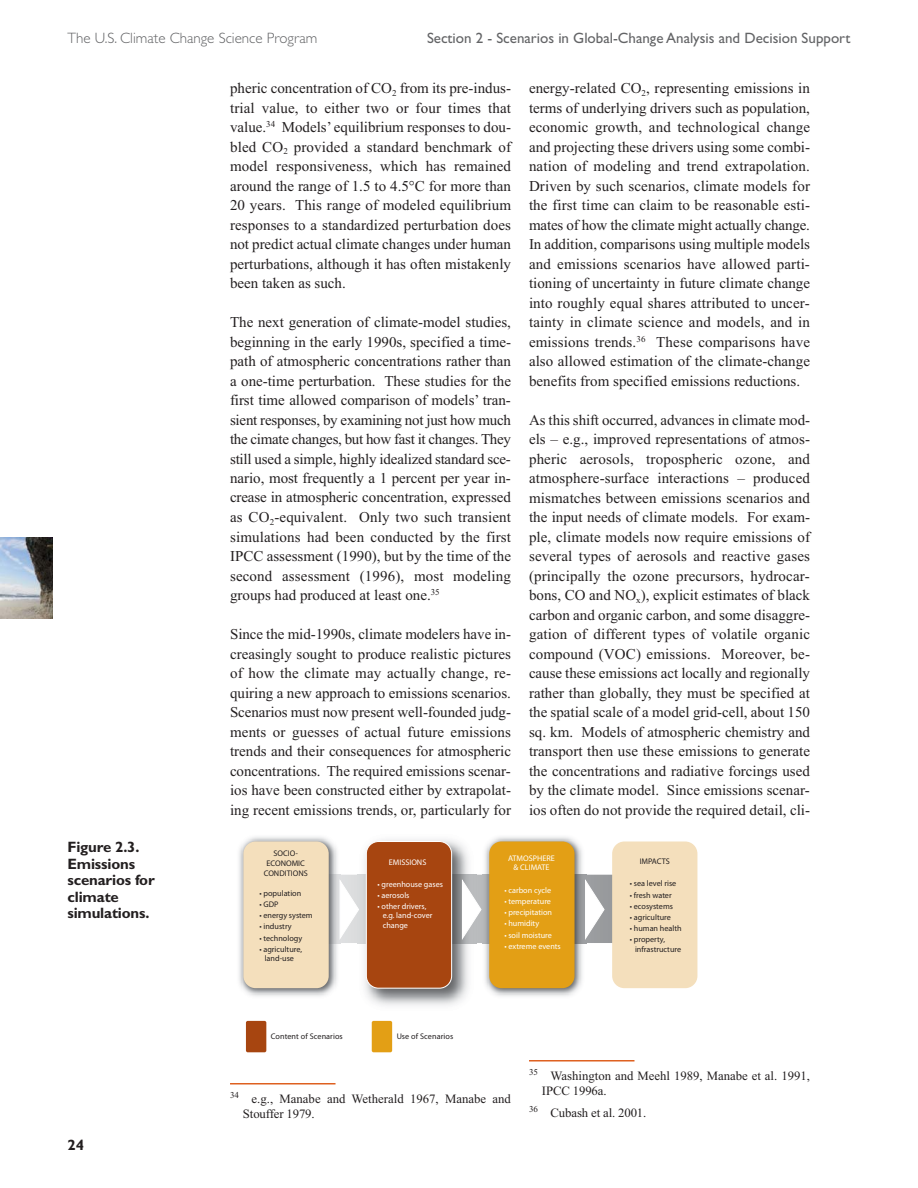
<style>
.page{position:relative;width:918px;height:1188px;background:#fff}
.page>*{position:absolute;margin:0;border:0;box-sizing:border-box;transform-origin:0 0}
.t1{font:15px/19.5px "Times New Roman";color:#231f20;text-align:justify}
.t2{font:15px "Gill Sans";color:#636466}
.t3{font:700 15px/16.5px "Gill Sans";letter-spacing:-.01em;color:#231f20}
.t4{font:300 15px "Gill Sans";color:#636466}
.t5{font:12.75px/15px "Times New Roman";color:#231f20}
.t6{font:8.1px/9.1px "Gill Sans";color:#231f20;text-align:center}
.t7{font:8.1px/9.1px "Gill Sans";color:#fff}
.t8{font:700 8.1px/9.8px "Gill Sans";color:#231f20;text-align:center}
.t9{font:700 8.1px/9.8px "Gill Sans";color:#fff;text-align:center}
</style>
<div class="page">
<img style="left:0;top:538px;width:53px;height:81px">
<img style="left:239px;top:837px;width:101px;height:159px">
<img style="left:329px;top:875px;width:11px;height:68px">
<div style="left:243px;top:842px;width:86px;height:146px;background:#f4dfbc;border-radius:12px"></div>
<img style="left:365px;top:839px;width:103px;height:167px">
<img style="left:489px;top:837px;width:89px;height:159px">
<div style="left:246px;top:1021px;width:20px;height:31px;background:#a74510;border-radius:2px"></div>
<div style="left:372px;top:1021px;width:20px;height:31px;background:#e39f15;border-radius:2px"></div>
<svg style="left:340px;top:841px;width:356px;height:148px"></svg>
<hr style="left:230px;top:1083px;width:106px;height:1px;background:#de6020">
<hr style="left:529px;top:1060px;width:105px;height:2px;background:#de6020">
<p class="t4" style="left:67px;top:33px;width:251px">The U.S. Climate Change Science Program</p>
<p class="t2" style="left:427px;top:33px;width:425px">Section 2 - Scenarios in Global-Change Analysis and Decision Support</p>
<p class="t1" style="left:230px;top:80px;width:283px">pheric concentration of CO<sub>2</sub> from its pre-indus&shy;trial value, to either two or four times that value.<sup>34</sup> Models’ equilibrium responses to dou&shy;bled CO<sub>2</sub> provided a standard benchmark of model responsiveness, which has remained around the range of 1.5 to 4.5°C for more than 20 years. This range of modeled equilibrium responses to a standardized perturbation does not predict actual climate changes under human perturbations, although it has often mistakenly been taken as such.</p>
<p class="t1" style="left:230px;top:314px;width:283px">The next generation of climate-model studies, beginning in the early 1990s, specified a time&shy;path of atmospheric concentrations rather than a one-time perturbation. These studies for the first time allowed comparison of models’ tran&shy;sient responses, by examining not just how much the cimate changes, but how fast it changes. They still used a simple, highly idealized standard sce&shy;nario, most frequently a 1 percent per year in&shy;crease in atmospheric concentration, expressed as CO<sub>2</sub>-equivalent. Only two such transient simulations had been conducted by the first IPCC assessment (1990), but by the time of the second assessment (1996), most modeling groups had produced at least one.<sup>35</sup></p>
<p class="t1" style="left:230px;top:626px;width:283px">Since the mid-1990s, climate modelers have in&shy;creasingly sought to produce realistic pictures of how the climate may actually change, re&shy;quiring a new approach to emissions scenarios.<br>Scenarios must now present well-founded judg&shy;ments or guesses of actual future emissions trends and their consequences for atmospheric concentrations. The required emissions scenar&shy;ios have been constructed either by extrapolat&shy;ing recent emissions trends, or, particularly for</p>
<p class="t1" style="left:529px;top:80px;width:283px">energy-related CO<sub>2</sub>, representing emissions in terms of underlying drivers such as population, economic growth, and technological change and projecting these drivers using some combi&shy;nation of modeling and trend extrapolation.<br>Driven by such scenarios, climate models for the first time can claim to be reasonable esti&shy;mates of how the climate might actually change.<br>In addition, comparisons using multiple models and emissions scenarios have allowed parti&shy;tioning of uncertainty in future climate change into roughly equal shares attributed to uncer&shy;tainty in climate science and models, and in emissions trends.<sup>36</sup> These comparisons have also allowed estimation of the climate-change benefits from specified emissions reductions.</p>
<p class="t1" style="left:529px;top:411px;width:283px">As this shift occurred, advances in climate mod&shy;els – e.g., improved representations of atmos&shy;pheric aerosols, tropospheric ozone, and atmosphere-surface interactions – produced mismatches between emissions scenarios and the input needs of climate models. For exam&shy;ple, climate models now require emissions of several types of aerosols and reactive gases (principally the ozone precursors, hydrocar&shy;bons, CO and NO<sub>x</sub>), explicit estimates of black carbon and organic carbon, and some disaggre&shy;gation of different types of volatile organic compound (VOC) emissions. Moreover, be&shy;cause these emissions act locally and regionally rather than globally, they must be specified at the spatial scale of a model grid-cell, about 150 sq. km. Models of atmospheric chemistry and transport then use these emissions to generate the concentrations and radiative forcings used by the climate model. Since emissions scenar&shy;ios often do not provide the required detail, cli-</p>
<p class="t3" style="left:67px;top:841px;width:89px">Figure 2.3.<br>Emissions scenarios for climate simulations.</p>
<p class="t3" style="left:67px;top:1139px;width:18px">24</p>
<p class="t8" style="left:264px;top:850px;width:45px">SOCIO-<br>ECONOMIC<br>CONDITIONS</p>
<p class="t6" style="left:260px;top:889px;width:43px">• population</p>
<p class="t6" style="left:260px;top:901px;width:21px">• GDP</p>
<p class="t6" style="left:260px;top:912px;width:55px">• energy system</p>
<p class="t6" style="left:260px;top:923px;width:34px">• industry</p>
<p class="t6" style="left:260px;top:934px;width:44px">• technology</p>
<p class="t6" style="left:260px;top:945px;width:44px">• agriculture, land-use</p>
<p class="t9" style="left:389px;top:858px;width:39px">EMISSIONS</p>
<p class="t7" style="left:378px;top:880px;width:67px">• greenhouse gases</p>
<p class="t7" style="left:378px;top:892px;width:33px">• aerosols</p>
<p class="t7" style="left:383px;top:903px;width:51px;text-indent:-5px">• other drivers, e.g. land-cover change</p>
<p class="t8" style="left:271px;top:1033px;width:73px">Content of Scenarios</p>
<p class="t8" style="left:397px;top:1032px;width:58px">Use of Scenarios</p>
<p class="t9" style="left:508px;top:854px;width:48px">ATMOSPHERE &amp; CLIMATE</p>
<p class="t7" style="left:504px;top:886px;width:48px">• carbon cycle</p>
<p class="t7" style="left:504px;top:897px;width:48px">• temperature</p>
<p class="t7" style="left:504px;top:909px;width:49px">• precipitation</p>
<p class="t7" style="left:504px;top:920px;width:36px">• humidity</p>
<p class="t7" style="left:504px;top:931px;width:49px">• soil moisture</p>
<p class="t7" style="left:504px;top:942px;width:58px">• extreme events</p>
<p class="t8" style="left:640px;top:858px;width:32px">IMPACTS</p>
<p class="t6" style="left:630px;top:880px;width:48px">• sea level rise</p>
<p class="t6" style="left:630px;top:891px;width:43px">• fresh water</p>
<p class="t6" style="left:630px;top:902px;width:45px">• ecosystems</p>
<p class="t6" style="left:630px;top:914px;width:43px">• agriculture</p>
<p class="t6" style="left:630px;top:925px;width:53px">• human health</p>
<p class="t6" style="left:635px;top:936px;width:48px;text-align:left;text-indent:-5px">• property, infrastructure</p>
<p class="t5" style="left:243px;top:1092px;width:270px;text-indent:-13px"><sup>34</sup> e.g., Manabe and Wetherald 1967, Manabe and<br>Stouffer 1979.</p>
<p class="t5" style="left:542px;top:1069px;width:270px;text-indent:-13px"><sup>35</sup> Washington and Meehl 1989, Manabe et al. 1991,<br>IPCC 1996a.</p>
<p class="t5" style="left:529px;top:1107px;width:119px"><sup>36</sup> Cubash et al. 2001.</p>
</div>
